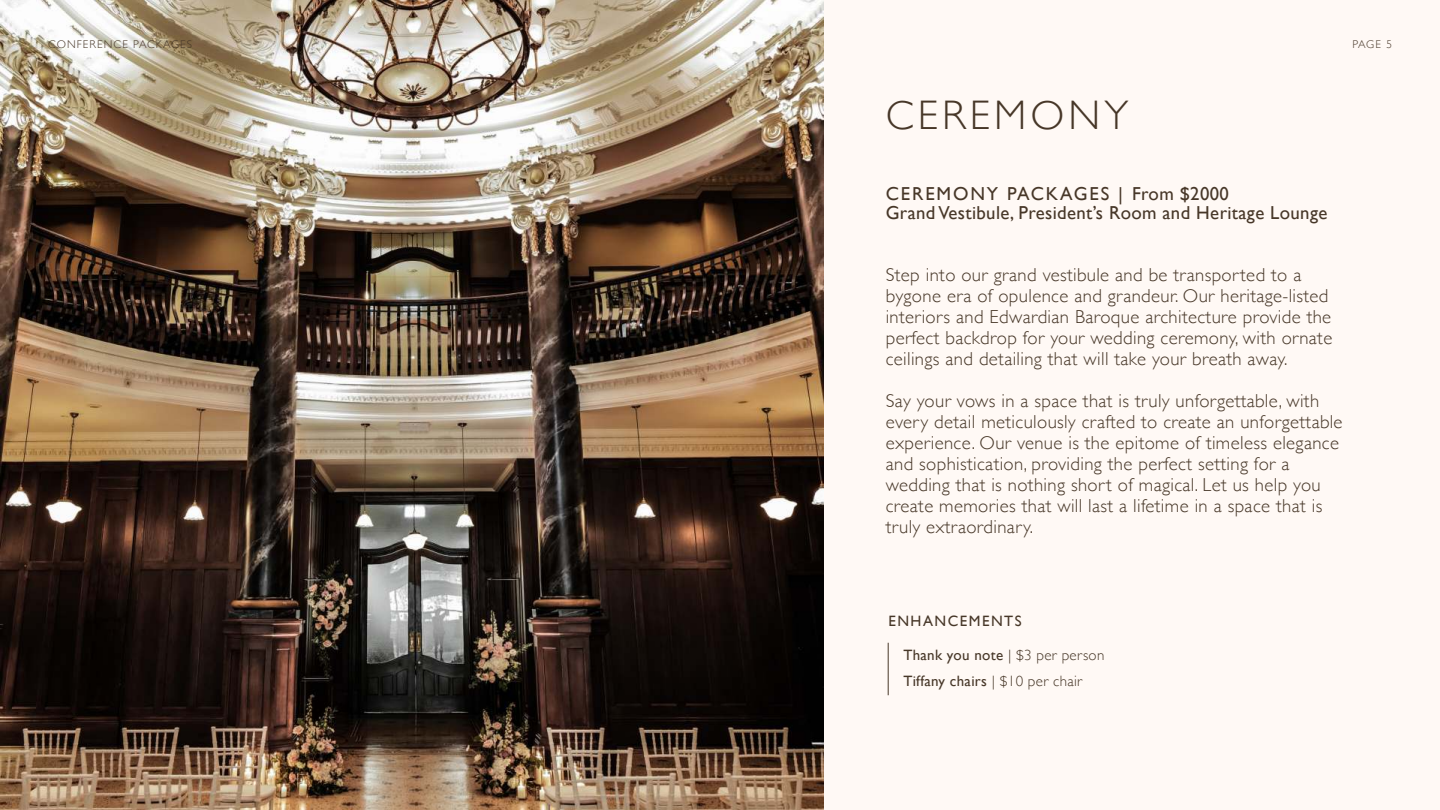
<style>
.page{position:relative;width:1440px;height:810px;background:#fff9f5}
.page>*{position:absolute;margin:0;border:0;box-sizing:border-box;transform-origin:0 0}
.t1{font:300 41.25px "Gill Sans";letter-spacing:.1em;color:#473728}
.t2{font:300 18.75px/21px "Gill Sans";letter-spacing:.02em;color:#473728}
.t3{font:18.75px/18.8px "Gill Sans";letter-spacing:.02em;color:#473728}
.t4{font:15px/26.2px "Gill Sans";letter-spacing:.02em;color:#473728}
.t5{font:15px "Gill Sans";letter-spacing:.1em;color:#473728}
.t6{font:300 11.25px "Gill Sans";letter-spacing:.1em;color:#473728}
.s1{font-weight:300}
</style>
<div class="page">
<img style="left:0;top:0;width:824px;height:810px">
<hr style="left:888px;top:643px;width:1px;height:52px;background:#473728">
<p class="t6" style="left:48px;top:40px;width:146px">CONFERENCE PACKAGES</p>
<p class="t6" style="left:1352px;top:40px;width:41px">PAGE 5</p>
<h1 class="t1" style="left:886px;top:98px;width:244px">CEREMONY</h1>
<p class="t3" style="left:886px;top:186px;width:443px">CEREMONY PACKAGES | From $2000<br>Grand Vestibule, President’s Room and Heritage Lounge</p>
<p class="t2" style="left:886px;top:266px;width:448px">Step into our grand vestibule and be transported to a bygone era of opulence and grandeur. Our heritage-listed interiors and Edwardian Baroque architecture provide the perfect backdrop for your wedding ceremony, with ornate ceilings and detailing that will take your breath away.</p>
<p class="t2" style="left:886px;top:392px;width:458px">Say your vows in a space that is truly unforgettable, with every detail meticulously crafted to create an unforgettable experience. Our venue is the epitome of timeless elegance and sophistication, providing the perfect setting for a wedding that is nothing short of magical. Let us help you create memories that will last a lifetime in a space that is truly extraordinary.</p>
<p class="t5" style="left:888px;top:615px;width:135px">ENHANCEMENTS</p>
<p class="t4" style="left:903px;top:643px;width:203px">Thank you note <span class="s1">| $3 per person<br></span>Tiffany chairs <span class="s1">| $10 per chair</span></p>
</div>
